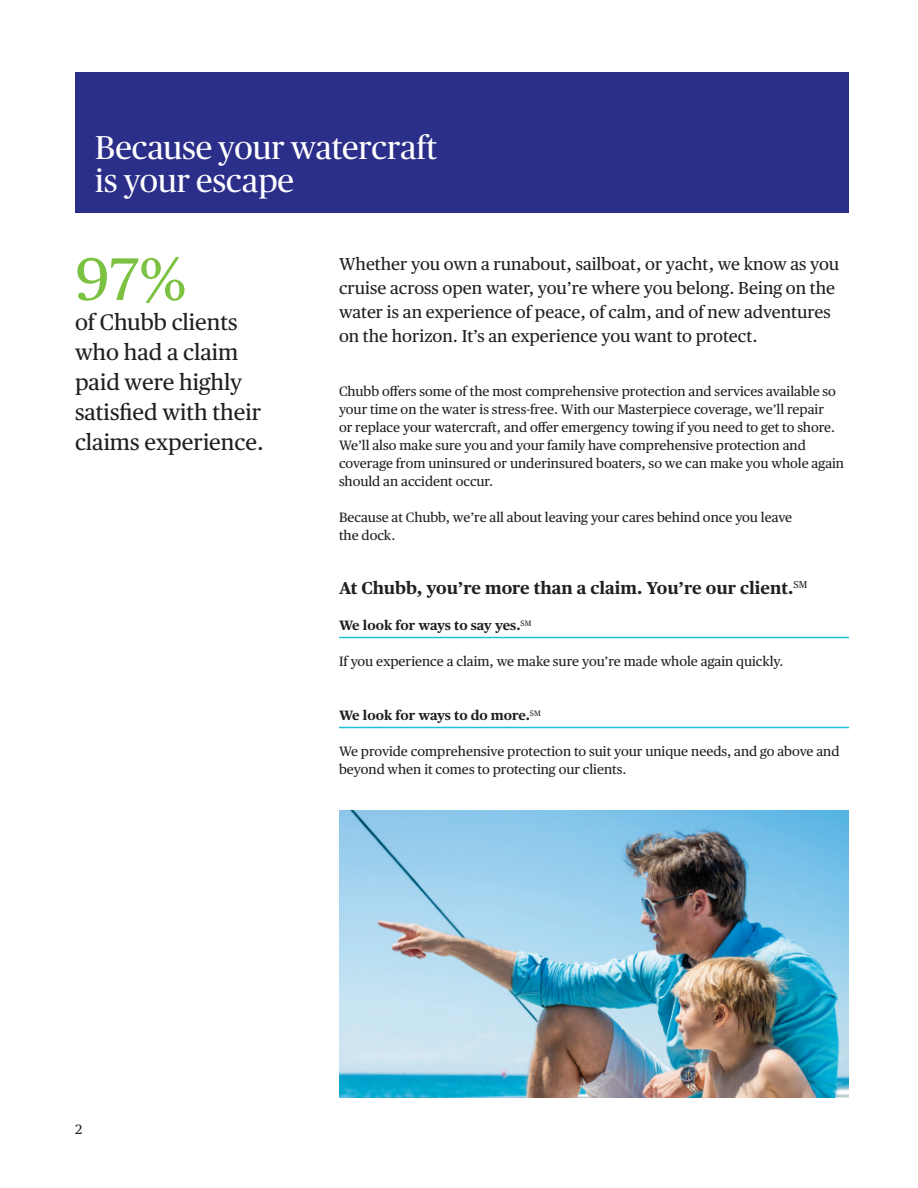
<style>
.page{position:relative;width:918px;height:1188px;background:#fff}
.page>*{position:absolute;margin:0;border:0;box-sizing:border-box;transform-origin:0 0}
.t1{font:60px "Chubb Publico Text";color:#7bc142}
.t2{font:33px/33px "Publico";color:#fff}
.t3{font:22.5px/30px "Chubb Publico Text";color:#231f20}
.t4{font:17.25px/24px "Chubb Publico Text";color:#231f20}
.t5{font:700 17.25px "Chubb Publico Text";color:#231f20}
.t6{font:13.5px/18px "Chubb Publico Text";color:#231f20}
.t7{font:700 13.5px "Chubb Publico Text";letter-spacing:-.01em;color:#231f20}
</style>
<div class="page">
<hr style="left:339px;top:637px;width:510px;height:1px;background:#23bfd4">
<hr style="left:339px;top:727px;width:510px;height:1px;background:#23bfd4">
<div style="left:75px;top:72px;width:774px;height:140px;background:#2c2f8a"></div>
<img style="left:339px;top:810px;width:510px;height:288px">
<h2 class="t2" style="left:95px;top:131px;width:343px">Because your watercraft is your escape</h2>
<h1 class="t1" style="left:75px;top:234px;width:113px">97%</h1>
<h3 class="t3" style="left:75px;top:306px;width:190px">of Chubb clients who had a claim paid were highly satisfied with their claims experience.</h3>
<p class="t4" style="left:339px;top:251px;width:502px">Whether you own a runabout, sailboat, or yacht, we know as you cruise across open water, you’re where you belong. Being on the water is an experience of peace, of calm, and of new adventures on the horizon. It’s an experience you want to protect.</p>
<p class="t6" style="left:339px;top:381px;width:507px">Chubb offers some of the most comprehensive protection and services available so your time on the water is stress-free. With our Masterpiece coverage, we’ll repair<br>or replace your watercraft, and offer emergency towing if you need to get to shore.<br>We’ll also make sure you and your family have comprehensive protection and coverage from uninsured or underinsured boaters, so we can make you whole again should an accident occur.</p>
<p class="t6" style="left:339px;top:507px;width:455px">Because at Chubb, we’re all about leaving your cares behind once you leave the dock.</p>
<p class="t5" style="left:339px;top:575px;width:470px">At Chubb, you’re more than a claim. You’re our client.<sup>SM</sup></p>
<p class="t7" style="left:339px;top:615px;width:194px">We look for ways to say yes.<sup>SM</sup></p>
<p class="t6" style="left:339px;top:651px;width:446px">If you experience a claim, we make sure you’re made whole again quickly.</p>
<p class="t7" style="left:339px;top:705px;width:203px">We look for ways to do more.<sup>SM</sup></p>
<p class="t6" style="left:339px;top:741px;width:502px">We provide comprehensive protection to suit your unique needs, and go above and beyond when it comes to protecting our clients.</p>
<p class="t6" style="left:75px;top:1119px;width:8px">2</p>
</div>
